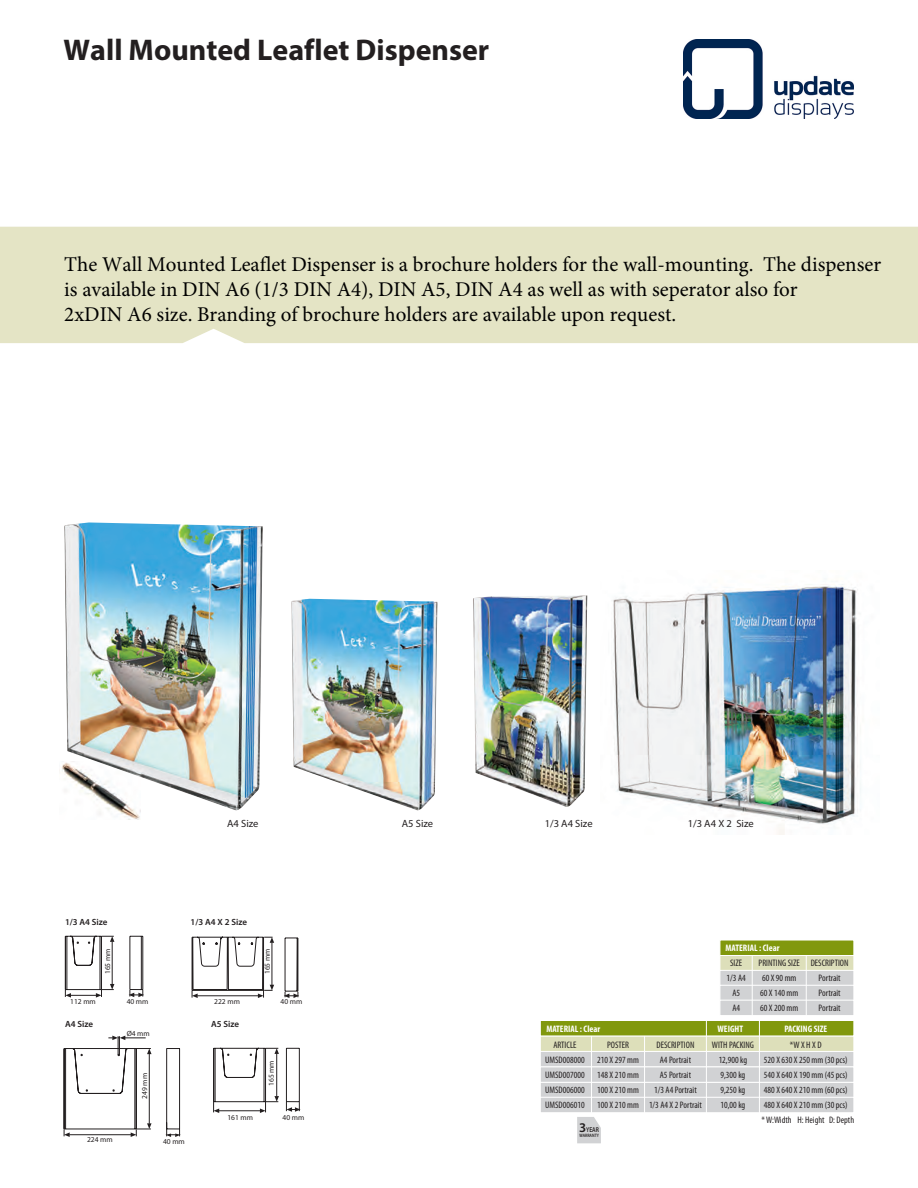
<style>
.page{position:relative;width:918px;height:1188px;background:#fff}
.page>*{position:absolute;margin:0;border:0;box-sizing:border-box;transform-origin:0 0}
.t1{font:700 30px "Myriad Pro";color:#231f20}
.t2{font:21px/25.2px "Minion Pro";color:#000}
.t3{font:600 13.35px "Myriad Pro";color:#231f20}
.t4{font:10.5px "Myriad Pro";color:#231f20}
.t5{font:condensed 9.45px "Myriad Pro";color:#231f20}
.t6{font:700 condensed 9.45px "Myriad Pro";color:#fff}
.t7{font:600 9px "Myriad Pro";color:#231f20}
.t8{font:7.5px "Myriad Pro";color:#231f20}
.t9{font:600 7.05px "Myriad Pro";color:#231f20;scale:.8 1}
.t10{font:600 4.8px "Myriad Pro";color:#231f20;scale:.8 1}
</style>
<div class="page">
<img style="left:61px;top:764px;width:80px;height:56px">
<div style="left:540px;top:1051px;width:314px;height:16px;background:#d1d2d4;border:1px solid #fff"></div>
<div style="left:540px;top:1036px;width:314px;height:16px;background:#dddfba;border:1px solid #fff"></div>
<div style="left:540px;top:1020px;width:314px;height:16px;background:#81980d;border:1px solid #fff"></div>
<div style="left:540px;top:1067px;width:314px;height:16px;background:#d1d2d4;border:1px solid #fff"></div>
<div style="left:540px;top:1082px;width:314px;height:16px;background:#d1d2d4;border:1px solid #fff"></div>
<div style="left:540px;top:1097px;width:314px;height:16px;background:#d1d2d4;border:1px solid #fff"></div>
<hr style="left:591px;top:1036px;width:1px;height:77px;background:#fff">
<hr style="left:644px;top:1036px;width:1px;height:77px;background:#fff">
<hr style="left:706px;top:1020px;width:1px;height:93px;background:#fff">
<hr style="left:759px;top:1020px;width:1px;height:93px;background:#fff">
<div style="left:0;top:227px;width:918px;height:116px;background:#e4e4c5"></div>
<svg style="left:213px;top:1048px;width:88px;height:65px"></svg>
<svg style="left:64px;top:936px;width:80px;height:62px"></svg>
<svg style="left:63px;top:1036px;width:118px;height:101px"></svg>
<svg style="left:191px;top:936px;width:83px;height:62px"></svg>
<hr style="left:298px;top:938px;width:1px;height:53px;background:#231f20">
<hr style="left:285px;top:938px;width:1px;height:53px;background:#231f20">
<hr style="left:297px;top:938px;width:1px;height:53px;background:#231f20">
<svg style="left:285px;top:938px;width:12px;height:8px"></svg>
<svg style="left:284px;top:991px;width:15px;height:7px"></svg>
<img style="left:64px;top:522px;width:199px;height:289px">
<img style="left:291px;top:599px;width:146px;height:212px">
<img style="left:473px;top:595px;width:114px;height:212px">
<img style="left:613px;top:584px;width:248px;height:250px">
<div style="left:720px;top:955px;width:134px;height:16px;background:#dddfba"></div>
<div style="left:720px;top:970px;width:134px;height:16px;background:#d1d2d4;border:1px solid #fff"></div>
<div style="left:720px;top:985px;width:134px;height:16px;background:#d1d2d4;border:1px solid #fff"></div>
<div style="left:720px;top:1000px;width:134px;height:16px;background:#d1d2d4;border:1px solid #fff"></div>
<div style="left:720px;top:940px;width:134px;height:16px;background:#81980d;border:1px solid #fff"></div>
<hr style="left:752px;top:955px;width:1px;height:61px;background:#fff">
<hr style="left:806px;top:955px;width:1px;height:61px;background:#fff">
<svg style="left:577px;top:1117px;width:24px;height:26px"></svg>
<img style="left:683px;top:39px;width:170px;height:79px">
<p class="t1" style="left:64px;top:30px;width:427px">Wall Mounted Leaflet Dispenser</p>
<p class="t2" style="left:64px;top:252px;width:818px">The Wall Mounted Leaflet Dispenser is a brochure holders for the wall-mounting. The dispenser is available in DIN A6 (1/3 DIN A4), DIN A5, DIN A4 as well as with seperator also for<br>2xDIN A6 size. Branding of brochure holders are available upon request.</p>
<p class="t4" style="left:227px;top:817px;width:33px">A4 Size</p>
<p class="t4" style="left:402px;top:817px;width:33px">A5 Size</p>
<p class="t4" style="left:545px;top:817px;width:49px">1/3 A4 Size</p>
<p class="t4" style="left:688px;top:817px;width:68px">1/3 A4 X 2 Size</p>
<p class="t7" style="left:65px;top:916px;width:44px">1/3 A4 Size</p>
<p class="t7" style="left:191px;top:916px;width:58px">1/3 A4 X 2 Size</p>
<p class="t8" style="left:103px;top:974px;width:27px;rotate:-90deg">165 mm</p>
<p class="t8" style="left:70px;top:997px;width:27px">112 mm</p>
<p class="t8" style="left:127px;top:997px;width:23px">40 mm</p>
<p class="t8" style="left:263px;top:974px;width:27px;rotate:-90deg">165 mm</p>
<p class="t8" style="left:214px;top:997px;width:27px">222 mm</p>
<p class="t8" style="left:281px;top:997px;width:23px">40 mm</p>
<p class="t6" style="left:726px;top:942px;width:55px">MATERIAL : Clear</p>
<p class="t5" style="left:730px;top:957px;width:14px">SIZE</p>
<p class="t5" style="left:727px;top:972px;width:21px">1/3 A4</p>
<p class="t5" style="left:732px;top:987px;width:9px">A5</p>
<p class="t5" style="left:732px;top:1002px;width:9px">A4</p>
<p class="t5" style="left:759px;top:957px;width:43px">PRINTING SIZE</p>
<p class="t5" style="left:762px;top:972px;width:36px">60 X 90 mm</p>
<p class="t5" style="left:760px;top:987px;width:40px">60 X 140 mm</p>
<p class="t5" style="left:760px;top:1002px;width:40px">60 X 200 mm</p>
<p class="t5" style="left:811px;top:957px;width:39px">DESCRIPTION</p>
<p class="t5" style="left:819px;top:972px;width:24px">Portrait</p>
<p class="t5" style="left:819px;top:987px;width:24px">Portrait</p>
<p class="t5" style="left:819px;top:1002px;width:24px">Portrait</p>
<p class="t7" style="left:65px;top:1018px;width:30px">A4 Size</p>
<p class="t8" style="left:127px;top:1028px;width:25px">Ø4 mm</p>
<p class="t7" style="left:211px;top:1018px;width:30px">A5 Size</p>
<p class="t6" style="left:546px;top:1023px;width:55px">MATERIAL : Clear</p>
<p class="t6" style="left:718px;top:1023px;width:27px">WEIGHT</p>
<p class="t6" style="left:784px;top:1023px;width:44px">PACKING SIZE</p>
<p class="t8" style="left:140px;top:1099px;width:27px;rotate:-90deg">249 mm</p>
<p class="t8" style="left:267px;top:1086px;width:27px;rotate:-90deg">165 mm</p>
<p class="t5" style="left:553px;top:1039px;width:25px">ARTICLE</p>
<p class="t5" style="left:545px;top:1054px;width:41px">UMSD008000</p>
<p class="t5" style="left:545px;top:1069px;width:41px">UMSD007000</p>
<p class="t5" style="left:545px;top:1084px;width:41px">UMSD006000</p>
<p class="t5" style="left:545px;top:1099px;width:41px">UMSD006010</p>
<p class="t5" style="left:607px;top:1039px;width:23px">POSTER</p>
<p class="t5" style="left:597px;top:1054px;width:43px">210 X 297 mm</p>
<p class="t5" style="left:597px;top:1069px;width:43px">148 X 210 mm</p>
<p class="t5" style="left:597px;top:1084px;width:43px">100 X 210 mm</p>
<p class="t5" style="left:597px;top:1099px;width:43px">100 X 210 mm</p>
<p class="t5" style="left:657px;top:1039px;width:39px">DESCRIPTION</p>
<p class="t5" style="left:660px;top:1054px;width:33px">A4 Portrait</p>
<p class="t5" style="left:660px;top:1069px;width:33px">A5 Portrait</p>
<p class="t5" style="left:654px;top:1084px;width:44px">1/3 A4 Portrait</p>
<p class="t5" style="left:649px;top:1099px;width:54px">1/3 A4 X 2 Portrait</p>
<p class="t5" style="left:712px;top:1039px;width:44px">WITH PACKING</p>
<p class="t5" style="left:719px;top:1054px;width:30px">12,900 kg</p>
<p class="t5" style="left:721px;top:1069px;width:26px">9,300 kg</p>
<p class="t5" style="left:721px;top:1084px;width:26px">9,250 kg</p>
<p class="t5" style="left:721px;top:1099px;width:26px">10,00 kg</p>
<p class="t5" style="left:790px;top:1039px;width:33px">*W X H X D</p>
<p class="t5" style="left:764px;top:1054px;width:85px">520 X 630 X 250 mm (30 pcs)</p>
<p class="t5" style="left:764px;top:1069px;width:85px">540 X 640 X 190 mm (45 pcs)</p>
<p class="t5" style="left:764px;top:1084px;width:85px">480 X 640 X 210 mm (60 pcs)</p>
<p class="t5" style="left:764px;top:1099px;width:85px">480 X 640 X 210 mm (30 pcs)</p>
<p class="t8" style="left:87px;top:1135px;width:27px">224 mm</p>
<p class="t8" style="left:163px;top:1137px;width:23px">40 mm</p>
<p class="t8" style="left:227px;top:1112px;width:27px">161 mm</p>
<p class="t8" style="left:283px;top:1112px;width:23px">40 mm</p>
<p class="t3" style="left:579px;top:1119px;width:9px">3</p>
<p class="t9" style="left:586px;top:1125px;width:17px">YEAR</p>
<p class="t10" style="left:580px;top:1132px;width:26px">WARRANTY</p>
<p class="t5" style="left:762px;top:1114px;width:94px">* W:Width H: Height D: Depth</p>
</div>
